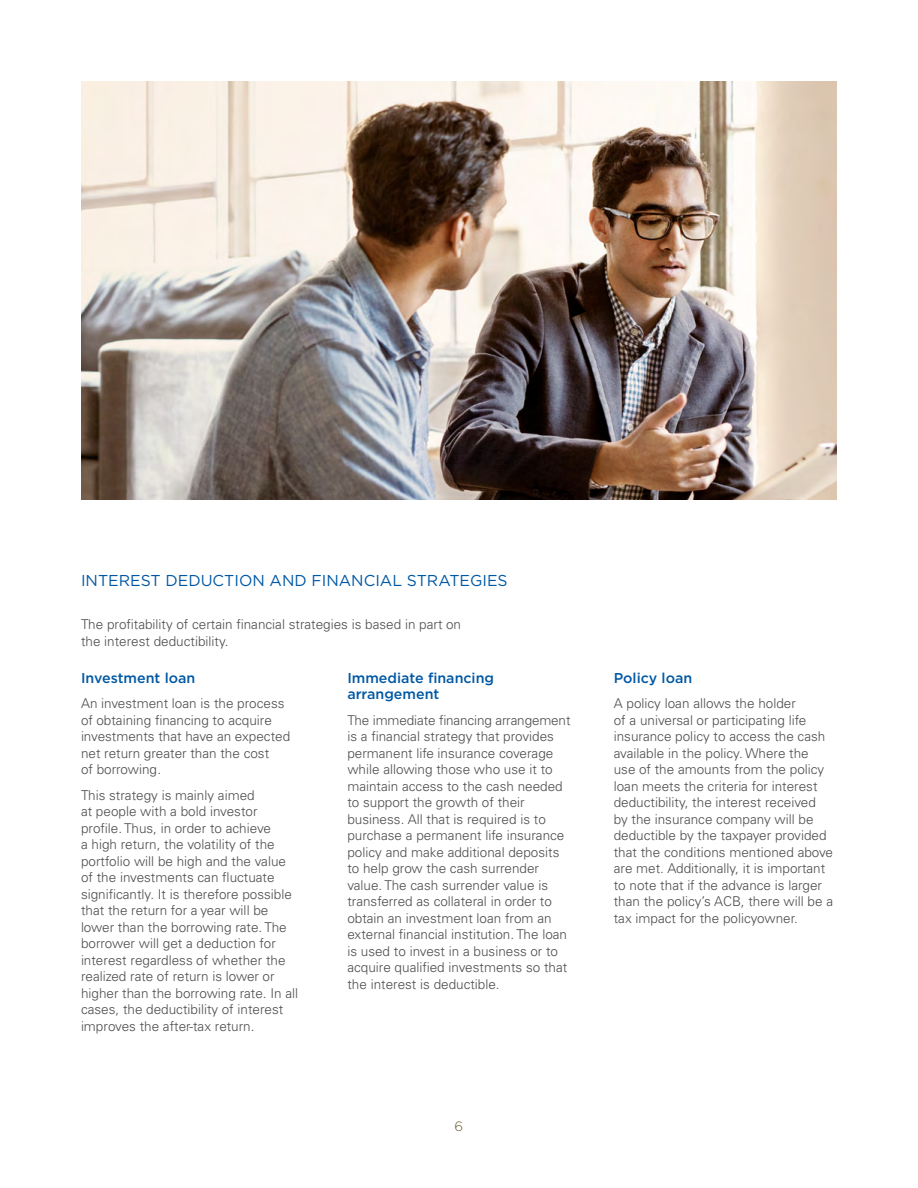
<style>
.page{position:relative;width:918px;height:1188px;background:#fff}
.page>*{position:absolute;margin:0;border:0;box-sizing:border-box;transform-origin:0 0}
.t1{font:15.75px "Gotham";color:#0058a4}
.t2{font:500 14.25px/16.5px "Gotham";color:#0058a4}
.t3{font:300 13.5px/16.5px "Univers LT Pro 45";color:#4d4d4f}
.t4{font:300 13.5px "Gotham";color:#69552c}
</style>
<div class="page">
<img style="left:81px;top:81px;width:756px;height:419px">
<h3 class="t1" style="left:81px;top:570px;width:428px">INTEREST DEDUCTION AND FINANCIAL STRATEGIES</h3>
<p class="t3" style="left:81px;top:616px;width:382px">The profitability of certain financial strategies is based in part on the interest deductibility.</p>
<h4 class="t2" style="left:81px;top:669px;width:116px">Investment loan</h4>
<p class="t3" style="left:81px;top:695px;width:211px">An investment loan is the process of obtaining financing to acquire investments that have an expected net return greater than the cost<br>of borrowing.</p>
<p class="t3" style="left:81px;top:786px;width:219px">This strategy is mainly aimed<br>at people with a bold investor profile. Thus, in order to achieve<br>a high return, the volatility of the portfolio will be high and the value of the investments can fluctuate significantly. It is therefore possible that the return for a year will be lower than the borrowing rate. The borrower will get a deduction for interest regardless of whether the realized rate of return is lower or higher than the borrowing rate. In all cases, the deductibility of interest improves the after-tax return.</p>
<h4 class="t2" style="left:347px;top:669px;width:148px">Immediate financing arrangement</h4>
<p class="t3" style="left:347px;top:711px;width:225px">The immediate financing arrangement is a financial strategy that provides permanent life insurance coverage while allowing those who use it to maintain access to the cash needed to support the growth of their business. All that is required is to purchase a permanent life insurance policy and make additional deposits to help grow the cash surrender value. The cash surrender value is transferred as collateral in order to obtain an investment loan from an external financial institution. The loan is used to invest in a business or to acquire qualified investments so that the interest is deductible.</p>
<p class="t4" style="left:455px;top:1118px;width:10px">6</p>
<h4 class="t2" style="left:614px;top:669px;width:80px">Policy loan</h4>
<p class="t3" style="left:614px;top:695px;width:221px">A policy loan allows the holder<br>of a universal or participating life insurance policy to access the cash available in the policy. Where the use of the amounts from the policy loan meets the criteria for interest deductibility, the interest received by the insurance company will be deductible by the taxpayer provided that the conditions mentioned above are met. Additionally, it is important to note that if the advance is larger than the policy’s ACB, there will be a tax impact for the policyowner.</p>
</div>
